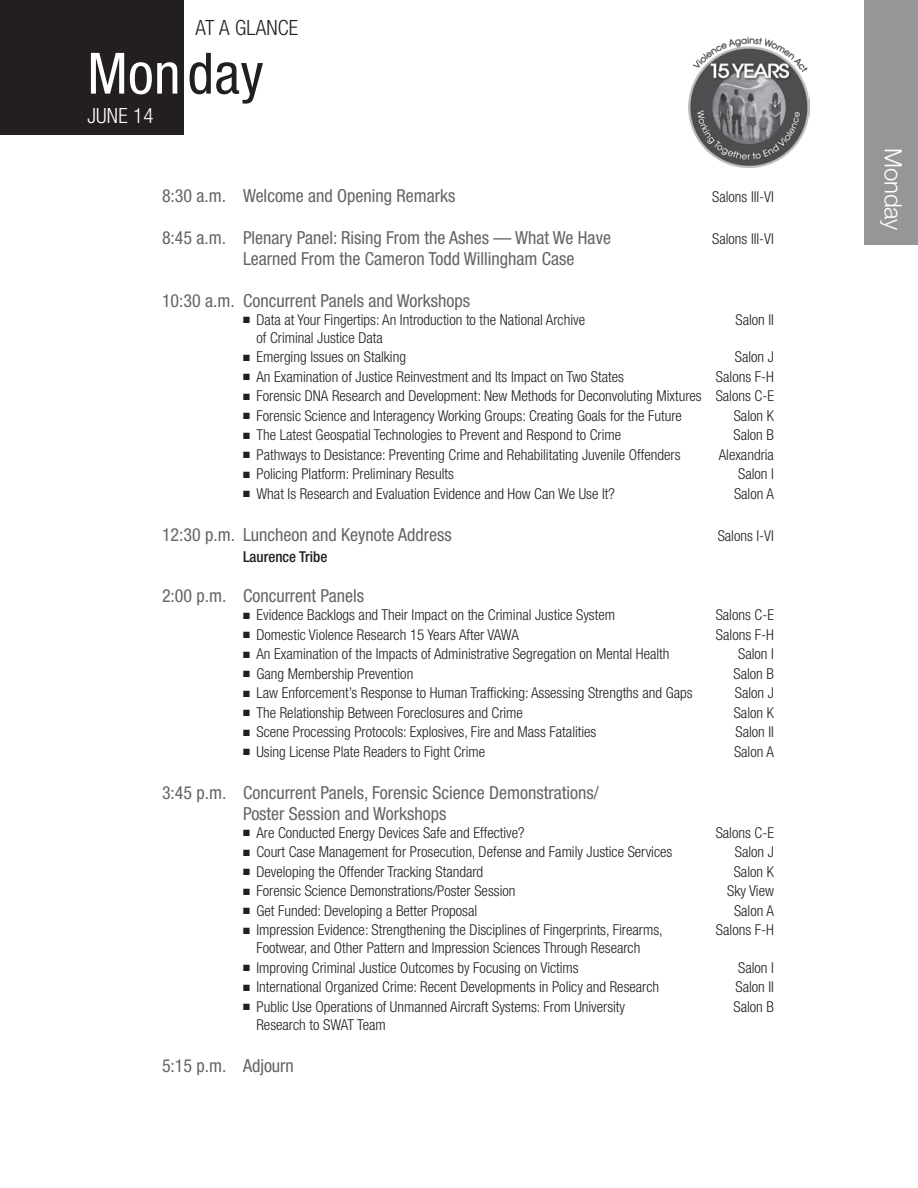
<style>
.page{position:relative;width:918px;height:1188px;background:#fff}
.page>*{position:absolute;margin:0;border:0;box-sizing:border-box;transform-origin:0 0}
.t1{font:condensed 57px "Helvetica Neue LT Std";letter-spacing:.01em;color:#fff}
.t2{font:300 24px "Helvetica Neue LT Std";color:#fff}
.t3{font:300 condensed 21px "Helvetica Neue LT Std";letter-spacing:.01em;color:#231f20}
.t4{font:300 condensed 21px "Helvetica Neue LT Std";color:#fff}
.t5{font:condensed 18px/21px "Helvetica Neue LT Std";color:#636466}
.t6{font:300 condensed 15px "Helvetica Neue LT Std";color:#231f20}
.t7{font:500 condensed 15px "Helvetica Neue LT Std";color:#231f20}
.s1{color:#231f20}
</style>
<div class="page">
<div style="left:864px;top:0;width:54px;height:244px;background:#949698"></div>
<div style="left:0;top:0;width:184px;height:135px;background:#231f20"></div>
<img style="left:689px;top:36px;width:121px;height:132px">
<h3 class="t3" style="left:196px;top:15px;width:104px">at a Glance</h3>
<h1 class="t1" style="left:87px;top:40px;width:178px">Mon <span class="s1">day</span></h1>
<h3 class="t4" style="left:87px;top:104px;width:20px">JuNE</h3>
<h3 class="t4" style="left:133px;top:104px;width:22px">14</h3>
<p class="t5" style="left:162px;top:185px;width:295px">8:30 a.m. Welcome and Opening Remarks</p>
<p class="t6" style="left:712px;top:188px;width:63px">Salons III-VI</p>
<p class="t5" style="left:162px;top:227px;width:451px">8:45 a.m. Plenary Panel: Rising From the Ashes — What We Have</p>
<p class="t6" style="left:712px;top:230px;width:63px">Salons III-VI</p>
<p class="t5" style="left:243px;top:248px;width:333px">Learned From the Cameron Todd Willingham Case</p>
<p class="t5" style="left:162px;top:290px;width:310px">10:30 a.m. Concurrent Panels and Workshops</p>
<p class="t6" style="left:243px;top:311px;width:344px">■ Data at Your Fingertips: An Introduction to the National Archive</p>
<p class="t6" style="left:735px;top:311px;width:40px">Salon II</p>
<p class="t6" style="left:256px;top:329px;width:128px">of Criminal Justice Data</p>
<p class="t6" style="left:243px;top:348px;width:165px">■ Emerging Issues on Stalking</p>
<p class="t6" style="left:735px;top:348px;width:41px">Salon J</p>
<p class="t6" style="left:243px;top:368px;width:383px">■ An Examination of Justice Reinvestment and Its Impact on Two States</p>
<p class="t6" style="left:716px;top:368px;width:60px">Salons F-H</p>
<p class="t6" style="left:243px;top:387px;width:531px">■ Forensic DNA Research and Development: New Methods for Deconvoluting Mixtures Salons C-E</p>
<p class="t6" style="left:243px;top:407px;width:441px">■ Forensic Science and Interagency Working Groups: Creating Goals for the Future</p>
<p class="t6" style="left:734px;top:407px;width:42px">Salon K</p>
<p class="t6" style="left:243px;top:426px;width:380px">■ The Latest Geospatial Technologies to Prevent and Respond to Crime</p>
<p class="t6" style="left:733px;top:426px;width:42px">Salon B</p>
<p class="t6" style="left:243px;top:446px;width:439px">■ Pathways to Desistance: Preventing Crime and Rehabilitating Juvenile Offenders</p>
<p class="t6" style="left:719px;top:446px;width:57px">Alexandria</p>
<p class="t6" style="left:243px;top:465px;width:213px">■ Policing Platform: Preliminary Results</p>
<p class="t6" style="left:738px;top:465px;width:37px">Salon I</p>
<p class="t6" style="left:243px;top:485px;width:373px">■ What Is Research and Evaluation Evidence and How Can We Use It?</p>
<p class="t6" style="left:734px;top:485px;width:41px">Salon A</p>
<p class="t5" style="left:162px;top:524px;width:291px">12:30 p.m. Luncheon and Keynote Address</p>
<p class="t6" style="left:718px;top:527px;width:58px">Salons I-VI</p>
<p class="t7" style="left:243px;top:548px;width:86px">Laurence Tribe</p>
<p class="t5" style="left:162px;top:585px;width:204px">2:00 p.m. Concurrent Panels</p>
<p class="t6" style="left:243px;top:606px;width:374px">■ Evidence Backlogs and Their Impact on the Criminal Justice System</p>
<p class="t6" style="left:716px;top:606px;width:59px">Salons C-E</p>
<p class="t6" style="left:243px;top:626px;width:274px">■ Domestic Violence Research 15 Years After VAWA</p>
<p class="t6" style="left:716px;top:626px;width:60px">Salons F-H</p>
<p class="t6" style="left:243px;top:645px;width:428px">■ An Examination of the Impacts of Administrative Segregation on Mental Health</p>
<p class="t6" style="left:738px;top:645px;width:37px">Salon I</p>
<p class="t6" style="left:243px;top:665px;width:172px">■ Gang Membership Prevention</p>
<p class="t6" style="left:733px;top:665px;width:42px">Salon B</p>
<p class="t6" style="left:243px;top:684px;width:451px">■ Law Enforcement’s Response to Human Trafficking: Assessing Strengths and Gaps</p>
<p class="t6" style="left:735px;top:684px;width:41px">Salon J</p>
<p class="t6" style="left:243px;top:704px;width:281px">■ The Relationship Between Foreclosures and Crime</p>
<p class="t6" style="left:734px;top:704px;width:42px">Salon K</p>
<p class="t6" style="left:243px;top:723px;width:355px">■ Scene Processing Protocols: Explosives, Fire and Mass Fatalities</p>
<p class="t6" style="left:735px;top:723px;width:40px">Salon II</p>
<p class="t6" style="left:243px;top:743px;width:244px">■ Using License Plate Readers to Fight Crime</p>
<p class="t6" style="left:734px;top:743px;width:41px">Salon A</p>
<p class="t5" style="left:243px;top:782px;width:357px;text-indent:-81px">3:45 p.m. Concurrent Panels, Forensic Science Demonstrations/<br>Poster Session and Workshops</p>
<p class="t6" style="left:243px;top:824px;width:283px">■ Are Conducted Energy Devices Safe and Effective?</p>
<p class="t6" style="left:716px;top:824px;width:59px">Salons C-E</p>
<p class="t6" style="left:243px;top:843px;width:431px">■ Court Case Management for Prosecution, Defense and Family Justice Services</p>
<p class="t6" style="left:735px;top:843px;width:41px">Salon J</p>
<p class="t6" style="left:243px;top:863px;width:242px">■ Developing the Offender Tracking Standard</p>
<p class="t6" style="left:734px;top:863px;width:42px">Salon K</p>
<p class="t6" style="left:243px;top:882px;width:274px">■ Forensic Science Demonstrations/Poster Session</p>
<p class="t6" style="left:727px;top:882px;width:48px">Sky View</p>
<p class="t6" style="left:243px;top:902px;width:236px">■ Get Funded: Developing a Better Proposal</p>
<p class="t6" style="left:734px;top:902px;width:41px">Salon A</p>
<p class="t6" style="left:243px;top:921px;width:421px">■ Impression Evidence: Strengthening the Disciplines of Fingerprints, Firearms,</p>
<p class="t6" style="left:716px;top:921px;width:60px">Salons F-H</p>
<p class="t6" style="left:243px;top:939px;width:399px">Footwear, and Other Pattern and Impression Sciences Through Research</p>
<p class="t6" style="left:243px;top:959px;width:337px">■ Improving Criminal Justice Outcomes by Focusing on Victims</p>
<p class="t6" style="left:738px;top:959px;width:37px">Salon I</p>
<p class="t6" style="left:243px;top:978px;width:418px">■ International Organized Crime: Recent Developments in Policy and Research</p>
<p class="t6" style="left:735px;top:978px;width:40px">Salon II</p>
<p class="t6" style="left:243px;top:998px;width:384px">■ Public Use Operations of Unmanned Aircraft Systems: From University</p>
<p class="t6" style="left:733px;top:998px;width:42px">Salon B</p>
<p class="t6" style="left:243px;top:1016px;width:144px">Research to SWAT Team</p>
<p class="t5" style="left:162px;top:1055px;width:133px">5:15 p.m. Adjourn</p>
<h2 class="t2" style="left:908px;top:148px;width:84px;rotate:90deg">Monday</h2>
</div>
